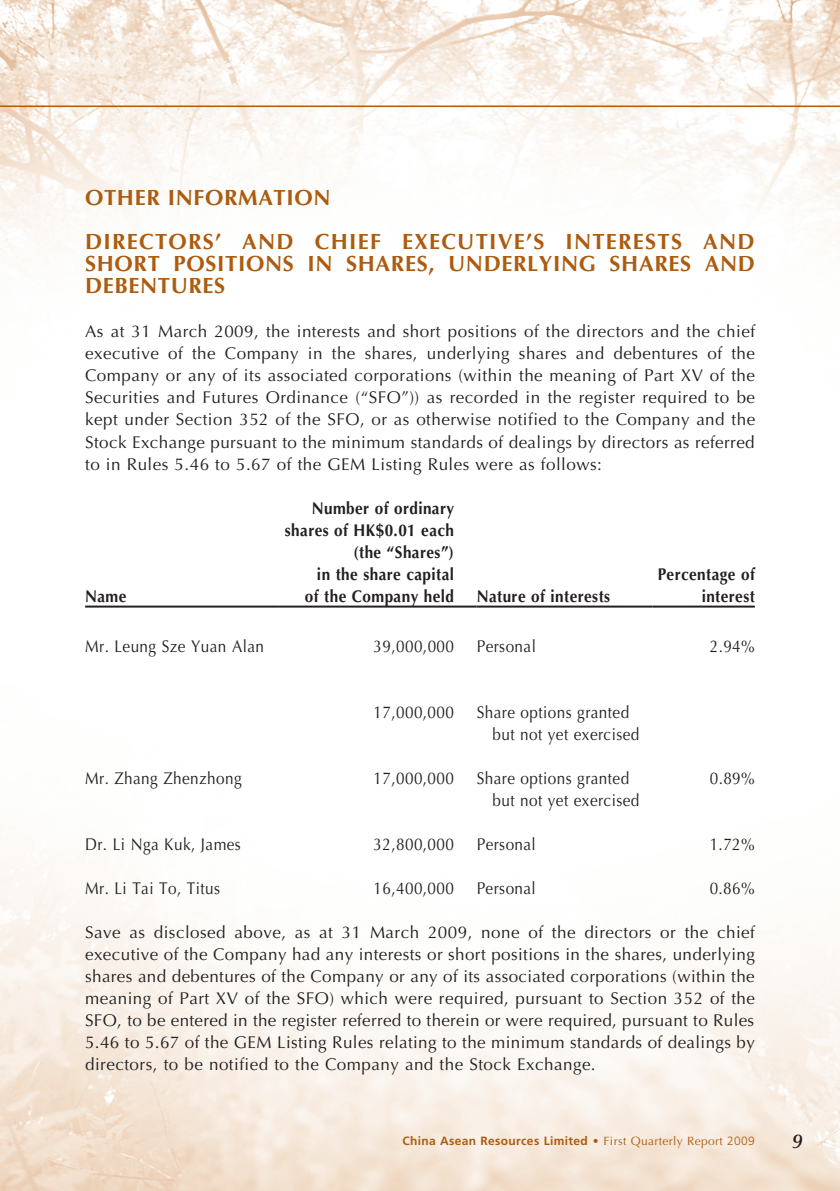
<style>
.page{position:relative;width:840px;height:1191px;background:#fff}
.page>*{position:absolute;margin:0;border:0;box-sizing:border-box;transform-origin:0 0}
.t1{font:700 22px/44px "Optima LT Std";letter-spacing:.055em;color:#ad5b0e}
.t2{font:700 22px/22px "Optima LT Std";letter-spacing:.03em;color:#ad5b0e}
.t3{font:italic 600 20px "Optima LT Std";color:#231f20}
.t4{font:17px/22px "Optima LT Std";letter-spacing:.03em;color:#231f20;text-align:justify}
.t5{font:17px/22px "Optima LT Std";letter-spacing:.03em;color:#231f20;scale:.9 1}
.t6{font:700 17px/22px "Optima LT Std";letter-spacing:.03em;color:#231f20;text-align:right;scale:.9 1}
.t7{font:700 12px "Frutiger LT Std";letter-spacing:.03em;color:#ad5b0e}
.s1{font-family:"Optima LT Std";font-weight:400}
.s2{font-weight:300}
</style>
<div class="page">
<img style="left:0;top:0;width:839px;height:1191px">
<hr style="left:0;top:105px;width:839px;height:2px;background:#ad5b0e">
<hr style="left:85px;top:605px;width:193px;height:2px;background:#231f20">
<hr style="left:278px;top:605px;width:198px;height:2px;background:#231f20">
<hr style="left:476px;top:605px;width:176px;height:2px;background:#231f20">
<hr style="left:652px;top:605px;width:102px;height:2px;background:#231f20">
<p class="t1" style="left:85px;top:176px;width:670px">OTHER INFORMATION<br>DIRECTORS’ AND CHIEF EXECUTIVE’S INTERESTS AND</p>
<p class="t2" style="left:85px;top:253px;width:671px">SHORT POSITIONS IN SHARES, UNDERLYING SHARES AND<br>DEBENTURES</p>
<p class="t4" style="left:85px;top:321px;width:671px">As at 31 March 2009, the interests and short positions of the directors and the chief executive of the Company in the shares, underlying shares and debentures of the Company or any of its associated corporations (within the meaning of Part XV of the Securities and Futures Ordinance (“SFO”)) as recorded in the register required to be kept under Section 352 of the SFO, or as otherwise notified to the Company and the Stock Exchange pursuant to the minimum standards of dealings by directors as referred to in Rules 5.46 to 5.67 of the GEM Listing Rules were as follows:</p>
<p class="t6" style="left:85px;top:585px;width:47px">Name</p>
<p class="t6" style="left:285px;top:497px;width:189px">Number of ordinary shares of HK$0.01 each (the “Shares”)<br>in the share capital<br>of the Company held</p>
<p class="t6" style="left:476px;top:585px;width:150px">Nature of interests</p>
<p class="t6" style="left:657px;top:563px;width:109px">Percentage of interest</p>
<p class="t5" style="left:85px;top:635px;width:200px">Mr. Leung Sze Yuan Alan</p>
<p class="t5" style="left:373px;top:635px;width:91px">39,000,000</p>
<p class="t5" style="left:476px;top:635px;width:67px">Personal</p>
<p class="t5" style="left:709px;top:635px;width:52px">2.94%</p>
<p class="t5" style="left:373px;top:701px;width:91px">17,000,000</p>
<p class="t5" style="left:492px;top:701px;width:165px;text-indent:-16px">Share options granted but not yet exercised</p>
<p class="t5" style="left:85px;top:767px;width:175px">Mr. Zhang Zhenzhong</p>
<p class="t5" style="left:373px;top:767px;width:91px">17,000,000</p>
<p class="t5" style="left:492px;top:767px;width:165px;text-indent:-16px">Share options granted but not yet exercised</p>
<p class="t5" style="left:709px;top:767px;width:52px">0.89%</p>
<p class="t5" style="left:85px;top:833px;width:174px">Dr. Li Nga Kuk, James</p>
<p class="t5" style="left:373px;top:833px;width:91px">32,800,000</p>
<p class="t5" style="left:476px;top:833px;width:67px">Personal</p>
<p class="t5" style="left:709px;top:833px;width:52px">1.72%</p>
<p class="t5" style="left:85px;top:877px;width:151px">Mr. Li Tai To, Titus</p>
<p class="t5" style="left:373px;top:877px;width:91px">16,400,000</p>
<p class="t5" style="left:476px;top:877px;width:67px">Personal</p>
<p class="t5" style="left:709px;top:877px;width:52px">0.86%</p>
<p class="t4" style="left:85px;top:921px;width:671px">Save as disclosed above, as at 31 March 2009, none of the directors or the chief executive of the Company had any interests or short positions in the shares, underlying shares and debentures of the Company or any of its associated corporations (within the meaning of Part XV of the SFO) which were required, pursuant to Section 352 of the SFO, to be entered in the register referred to therein or were required, pursuant to Rules 5.46 to 5.67 of the GEM Listing Rules relating to the minimum standards of dealings by directors, to be notified to the Company and the Stock Exchange.</p>
<p class="t7" style="left:402px;top:1134px;width:354px">China Asean Resources Limited <span class="s1">• First Quarterly Report</span> <span class="s2">2009</span></p>
<p class="t3" style="left:791px;top:1129px;width:12px">9</p>
</div>
